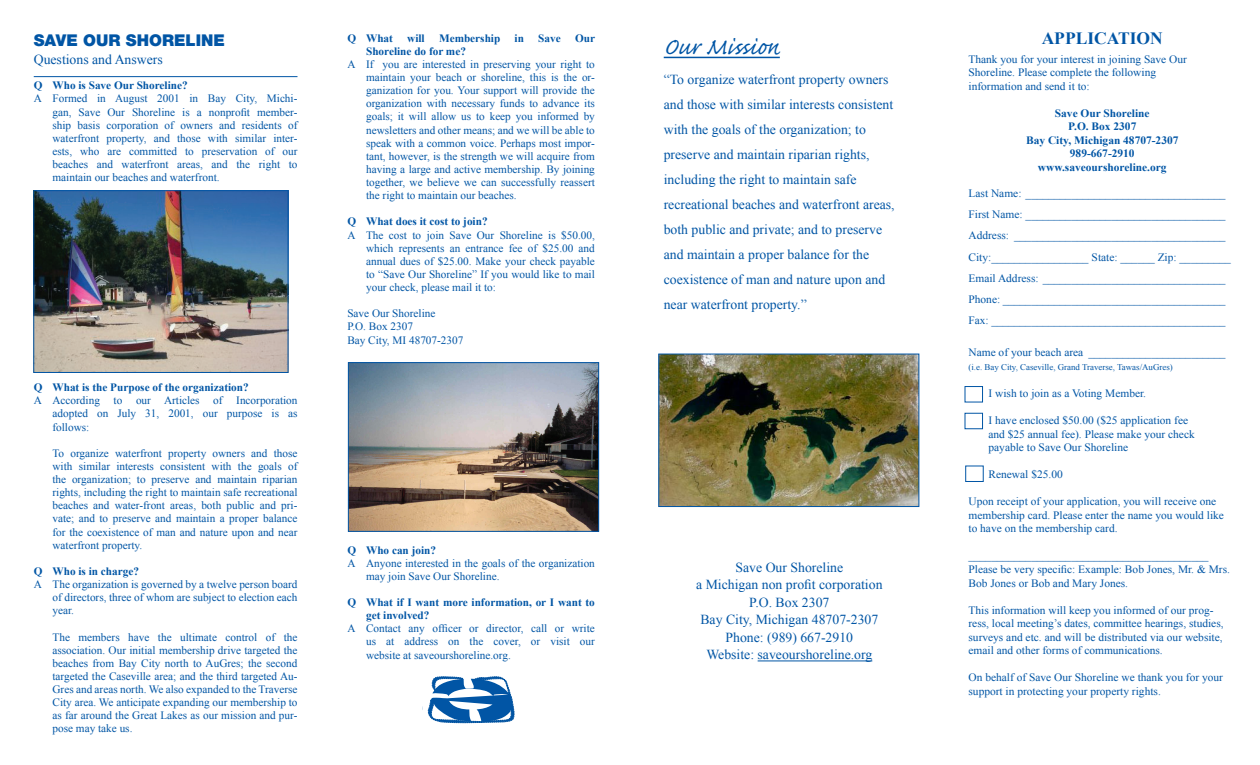
<style>
.page{position:relative;width:1260px;height:765px;background:#fff}
.page>*{position:absolute;margin:0;border:0;box-sizing:border-box;transform-origin:0 0}
.t1{font:30px "Caflisch Script Pro";color:#0155a5}
.t2{font:700 17.25px "Times New Roman";color:#0155a5}
.t3{font:900 16.25px "Helvetica Neue";color:#0155a5}
.t4{font:13.75px/25px "Times New Roman";color:#0155a5}
.t5{font:11.25px/13.1px "Times New Roman";color:#0155a5;text-align:justify}
.t6{font:700 11.25px/13.1px "Times New Roman";color:#0155a5}
.t7{font:8.75px "Times New Roman";color:#0155a5}
</style>
<div class="page">
<hr style="left:34px;top:76px;width:264px;height:1px;background:#0155a5">
<div style="left:965px;top:386px;width:18px;height:16px;border:1px solid #0155a5"></div>
<div style="left:965px;top:466px;width:19px;height:16px;border:1px solid #0155a5"></div>
<img style="left:660px;top:356px;width:257px;height:149px">
<div style="left:658px;top:354px;width:261px;height:153px;border:1px solid #0155a5"></div>
<hr style="left:664px;top:57px;width:116px;height:1px;background:#0155a5">
<hr style="left:758px;top:661px;width:114px;height:1px;background:#0155a5">
<img style="left:35px;top:192px;width:251px;height:179px">
<div style="left:33px;top:190px;width:255px;height:183px;border:1px solid #0155a5"></div>
<img style="left:350px;top:364px;width:247px;height:166px">
<div style="left:348px;top:362px;width:251px;height:170px;border:1px solid #0155a5"></div>
<svg style="left:427px;top:676px;width:88px;height:48px"></svg>
<p class="t3" style="left:34px;top:31px;width:193px">SAVE OUR SHORELINE</p>
<p class="t4" style="left:34px;top:46px;width:131px">Questions and Answers</p>
<p class="t6" style="left:34px;top:79px;width:155px">Q Who is Save Our Shoreline?</p>
<p class="t5" style="left:52px;top:92px;width:247px;text-indent:-19px">A Formed in August 2001 in Bay City, Michi&shy;gan, Save Our Shoreline is a nonprofit member&shy;ship basis corporation of owners and residents of waterfront property, and those with similar inter&shy;ests, who are committed to preservation of our beaches and waterfront areas, and the right to maintain our beaches and waterfront.</p>
<p class="t6" style="left:34px;top:381px;width:216px">Q What is the Purpose of the organization?</p>
<p class="t5" style="left:52px;top:394px;width:247px;text-indent:-19px">A According to our Articles of Incorporation adopted on July 31, 2001, our purpose is as follows:</p>
<p class="t5" style="left:52px;top:446px;width:247px">To organize waterfront property owners and those with similar interests consistent with the goals of the organization; to preserve and maintain riparian rights, including the right to maintain safe recreational beaches and water-front areas, both public and pri&shy;vate; and to preserve and maintain a proper balance for the coexistence of man and nature upon and near waterfront property.</p>
<p class="t6" style="left:34px;top:565px;width:107px">Q Who is in charge?</p>
<p class="t5" style="left:52px;top:578px;width:246px;text-indent:-19px">A The organization is governed by a twelve person board of directors, three of whom are subject to election each year.</p>
<p class="t5" style="left:52px;top:630px;width:247px">The members have the ultimate control of the association. Our initial membership drive targeted the beaches from Bay City north to AuGres; the second targeted the Caseville area; and the third targeted Au-Gres and areas north. We also expanded to the Traverse City area. We anticipate expanding our membership to as far around the Great Lakes as our mission and pur&shy;pose may take us.</p>
<p class="t6" style="left:347px;top:31px;width:47px">Q What</p>
<p class="t6" style="left:407px;top:31px;width:19px">will</p>
<p class="t6" style="left:439px;top:31px;width:63px">Membership</p>
<p class="t6" style="left:515px;top:31px;width:11px">in</p>
<p class="t6" style="left:538px;top:31px;width:24px">Save</p>
<p class="t6" style="left:575px;top:31px;width:22px">Our</p>
<p class="t6" style="left:366px;top:44px;width:101px">Shoreline do for me?</p>
<p class="t5" style="left:366px;top:57px;width:230px;text-indent:-19px">A If you are interested in preserving your right to maintain your beach or shoreline, this is the or&shy;ganization for you. Your support will provide the organization with necessary funds to advance its goals; it will allow us to keep you informed by newsletters and other means; and we will be able to speak with a common voice. Perhaps most impor&shy;tant, however, is the strength we will acquire from having a large and active membership. By joining together, we believe we can successfully reassert the right to maintain our beaches.</p>
<p class="t6" style="left:347px;top:215px;width:142px">Q What does it cost to join?</p>
<p class="t5" style="left:366px;top:228px;width:230px;text-indent:-19px">A The cost to join Save Our Shoreline is $50.00, which represents an entrance fee of $25.00 and annual dues of $25.00. Make your check payable to “Save Our Shoreline” If you would like to mail your check, please mail it to:</p>
<p class="t5" style="left:347px;top:307px;width:90px">Save Our Shoreline</p>
<p class="t5" style="left:347px;top:320px;width:67px">P.O. Box 2307</p>
<p class="t5" style="left:347px;top:333px;width:118px">Bay City, MI 48707-2307</p>
<p class="t6" style="left:347px;top:543px;width:90px">Q Who can join?</p>
<p class="t5" style="left:366px;top:556px;width:230px;text-indent:-19px">A Anyone interested in the goals of the organization may join Save Our Shoreline.</p>
<p class="t6" style="left:366px;top:596px;width:230px;text-indent:-19px">Q What if I want more information, or I want to get involved?</p>
<p class="t5" style="left:366px;top:622px;width:230px;text-indent:-19px">A Contact any officer or director, call or write us at address on the cover, or visit our website at saveourshoreline.org.</p>
<p class="t1" style="left:664px;top:32px;width:118px">Our Mission</p>
<p class="t4" style="left:664px;top:67px;width:226px">“To organize waterfront property owners</p>
<p class="t4" style="left:664px;top:92px;width:232px">and those with similar interests consistent with the goals of the organization; to preserve and maintain riparian rights, including the right to maintain safe recreational beaches and waterfront areas, both public and private; and to preserve and maintain a proper balance for the coexistence of man and nature upon and near waterfront property.”</p>
<p class="t4" style="left:736px;top:555px;width:109px">Save Our Shoreline</p>
<p class="t4" style="left:696px;top:572px;width:188px">a Michigan non profit corporation</p>
<p class="t4" style="left:749px;top:590px;width:82px">P.O. Box 2307</p>
<p class="t4" style="left:700px;top:607px;width:179px">Bay City, Michigan 48707-2307</p>
<p class="t4" style="left:726px;top:625px;width:129px">Phone: (989) 667-2910</p>
<p class="t4" style="left:706px;top:642px;width:167px">Website: saveourshoreline.org</p>
<p class="t2" style="left:1042px;top:28px;width:123px">APPLICATION</p>
<p class="t5" style="left:969px;top:52px;width:220px;line-height:13.5px;text-align:left">Thank you for your interest in joining Save Our<br>Shoreline. Please complete the following information and send it to:</p>
<p class="t6" style="left:1055px;top:106px;width:96px">Save Our Shoreline</p>
<p class="t6" style="left:1068px;top:120px;width:70px">P.O. Box 2307</p>
<p class="t6" style="left:1026px;top:133px;width:154px">Bay City, Michigan 48707-2307</p>
<p class="t6" style="left:1070px;top:147px;width:66px">989-667-2910</p>
<p class="t6" style="left:1038px;top:160px;width:130px">www.saveourshoreline.org</p>
<p class="t5" style="left:969px;top:186px;width:259px">Last Name: ___________________________________</p>
<p class="t5" style="left:969px;top:208px;width:259px">First Name: ___________________________________</p>
<p class="t5" style="left:969px;top:229px;width:259px">Address: _____________________________________</p>
<p class="t5" style="left:969px;top:250px;width:264px">City:_________________ State: ______ Zip: _________</p>
<p class="t5" style="left:969px;top:271px;width:259px">Email Address: ________________________________</p>
<p class="t5" style="left:969px;top:293px;width:259px">Phone: _______________________________________</p>
<p class="t5" style="left:969px;top:314px;width:259px">Fax: _________________________________________</p>
<p class="t5" style="left:969px;top:346px;width:259px">Name of your beach area ________________________</p>
<p class="t7" style="left:969px;top:362px;width:206px">(i.e. Bay City, Caseville, Grand Traverse, Tawas/AuGres)</p>
<p class="t5" style="left:989px;top:387px;width:159px">I wish to join as a Voting Member.</p>
<p class="t5" style="left:989px;top:414px;width:201px">I have enclosed $50.00 ($25 application fee</p>
<p class="t5" style="left:989px;top:427px;width:208px">and $25 annual fee). Please make your check</p>
<p class="t5" style="left:989px;top:441px;width:141px">payable to Save Our Shoreline</p>
<p class="t5" style="left:989px;top:468px;width:76px">Renewal $25.00</p>
<p class="t5" style="left:969px;top:495px;width:257px;line-height:13.5px;text-align:left">Upon receipt of your application, you will receive one membership card. Please enter the name you would like to have on the membership card.</p>
<p class="t5" style="left:969px;top:549px;width:242px">__________________________________________</p>
<p class="t5" style="left:969px;top:562px;width:263px;line-height:13.5px">Please be very specific: Example: Bob Jones, Mr. &amp; Mrs.<br>Bob Jones or Bob and Mary Jones.</p>
<p class="t5" style="left:969px;top:603px;width:257px;line-height:13.5px;text-align:left">This information will keep you informed of our prog&shy;ress, local meeting’s dates, committee hearings, studies, surveys and etc. and will be distributed via our website, email and other forms of communications.</p>
<p class="t5" style="left:969px;top:671px;width:256px;line-height:13.5px">On behalf of Save Our Shoreline we thank you for your support in protecting your property rights.</p>
</div>
